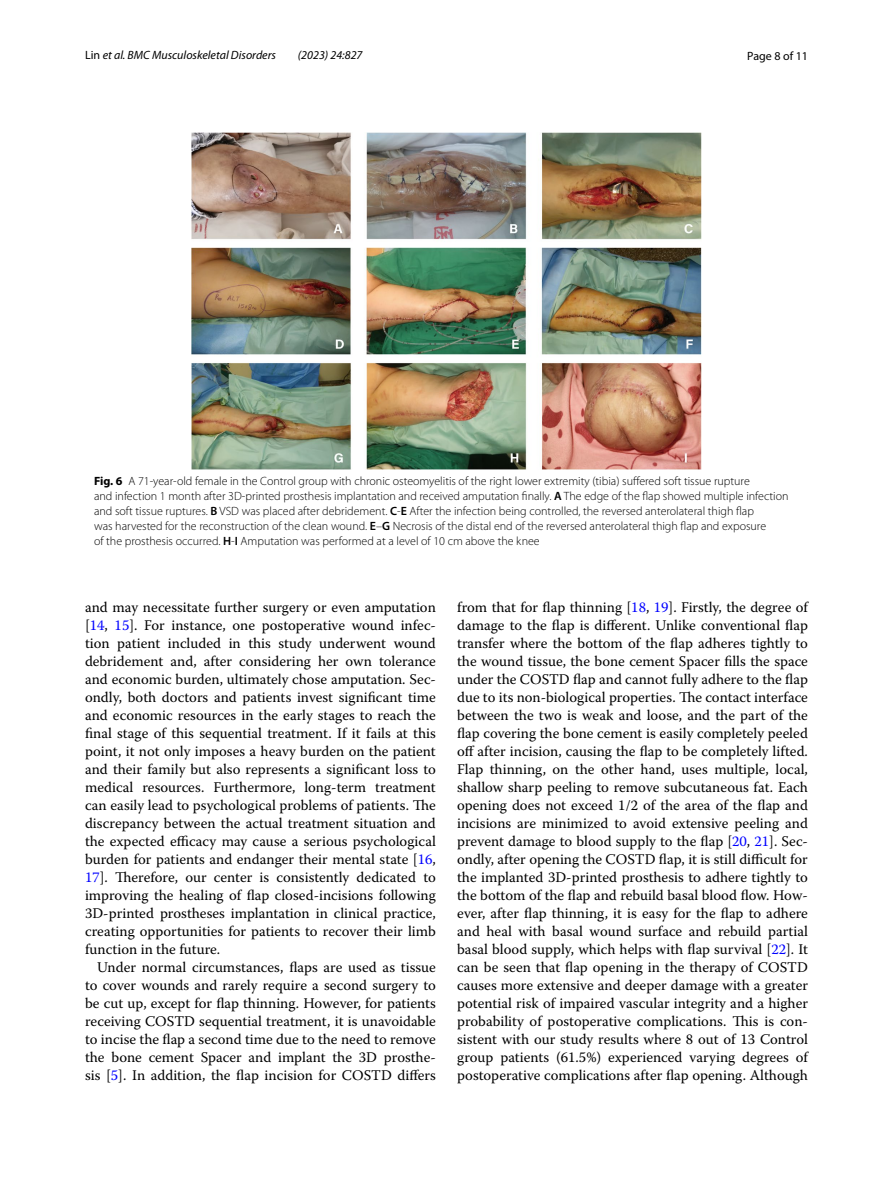
<style>
.page{position:relative;width:893px;height:1187px;background:#fff}
.page>*{position:absolute;margin:0;border:0;box-sizing:border-box;transform-origin:0 0}
.t1{font:14.7px/18px "Warnock Pro";color:#000;text-align:justify}
.t2{font:300 12px/15px "Myriad Pro";color:#000}
.t3{font:italic 12px "Myriad Pro";color:#000}
.t4{font:12px "Myriad Pro";color:#000}
.s1{font-style:normal}
.s2{font-weight:700}
.s3{font-weight:600}
.s4{color:#00f}
</style>
<div class="page">
<img style="left:191px;top:133px;width:511px;height:337px">
<p class="t3" style="left:85px;top:48px;width:192px"><span class="s1">Lin</span> et al. BMC Musculoskeletal Disorders</p>
<p class="t3" style="left:298px;top:48px;width:66px">(2023) 24:827</p>
<p class="t4" style="left:747px;top:48px;width:62px">Page 8 of 11</p>
<p class="t2" style="left:94px;top:474px;width:696px"><span class="s2">Fig. 6</span> A 71-year-old female in the Control group with chronic osteomyelitis of the right lower extremity (tibia) suffered soft tissue rupture<br>and infection 1 month after 3D-printed prosthesis implantation and received amputation finally. <span class="s3">A</span> The edge of the flap showed multiple infection and soft tissue ruptures. <span class="s3">B</span> VSD was placed after debridement. <span class="s3">C</span>-<span class="s3">E</span> After the infection being controlled, the reversed anterolateral thigh flap<br>was harvested for the reconstruction of the clean wound. <span class="s3">E</span>–<span class="s3">G</span> Necrosis of the distal end of the reversed anterolateral thigh flap and exposure<br>of the prosthesis occurred. <span class="s3">H</span>-<span class="s3">I</span> Amputation was performed at a level of 10 cm above the knee</p>
<p class="t1" style="left:85px;top:597px;width:352px">and may necessitate further surgery or even amputation [<span class="s4">14</span>, <span class="s4">15</span>]. For instance, one postoperative wound infec&shy;tion patient included in this study underwent wound debridement and, after considering her own tolerance and economic burden, ultimately chose amputation. Sec&shy;ondly, both doctors and patients invest significant time and economic resources in the early stages to reach the final stage of this sequential treatment. If it fails at this point, it not only imposes a heavy burden on the patient and their family but also represents a significant loss to medical resources. Furthermore, long-term treatment can easily lead to psychological problems of patients. The discrepancy between the actual treatment situation and the expected efficacy may cause a serious psychological burden for patients and endanger their mental state [<span class="s4">16</span>, <span class="s4">17</span>]. Therefore, our center is consistently dedicated to improving the healing of flap closed-incisions following 3D-printed prostheses implantation in clinical practice, creating opportunities for patients to recover their limb function in the future.</p>
<p class="t1" style="left:85px;top:957px;width:352px;text-indent:12px">Under normal circumstances, flaps are used as tissue to cover wounds and rarely require a second surgery to be cut up, except for flap thinning. However, for patients receiving COSTD sequential treatment, it is unavoidable to incise the flap a second time due to the need to remove the bone cement Spacer and implant the 3D prosthe&shy;sis [<span class="s4">5</span>]. In addition, the flap incision for COSTD differs</p>
<p class="t1" style="left:457px;top:597px;width:352px">from that for flap thinning [<span class="s4">18</span>, <span class="s4">19</span>]. Firstly, the degree of damage to the flap is different. Unlike conventional flap transfer where the bottom of the flap adheres tightly to the wound tissue, the bone cement Spacer fills the space under the COSTD flap and cannot fully adhere to the flap due to its non-biological properties. The contact interface between the two is weak and loose, and the part of the flap covering the bone cement is easily completely peeled off after incision, causing the flap to be completely lifted.<br>Flap thinning, on the other hand, uses multiple, local, shallow sharp peeling to remove subcutaneous fat. Each opening does not exceed 1/2 of the area of the flap and incisions are minimized to avoid extensive peeling and prevent damage to blood supply to the flap [<span class="s4">20</span>, <span class="s4">21</span>]. Sec&shy;ondly, after opening the COSTD flap, it is still difficult for the implanted 3D-printed prosthesis to adhere tightly to the bottom of the flap and rebuild basal blood flow. How&shy;ever, after flap thinning, it is easy for the flap to adhere and heal with basal wound surface and rebuild partial basal blood supply, which helps with flap survival [<span class="s4">22</span>]. It can be seen that flap opening in the therapy of COSTD causes more extensive and deeper damage with a greater potential risk of impaired vascular integrity and a higher probability of postoperative complications. This is con&shy;sistent with our study results where 8 out of 13 Control group patients (61.5%) experienced varying degrees of postoperative complications after flap opening. Although</p>
</div>
